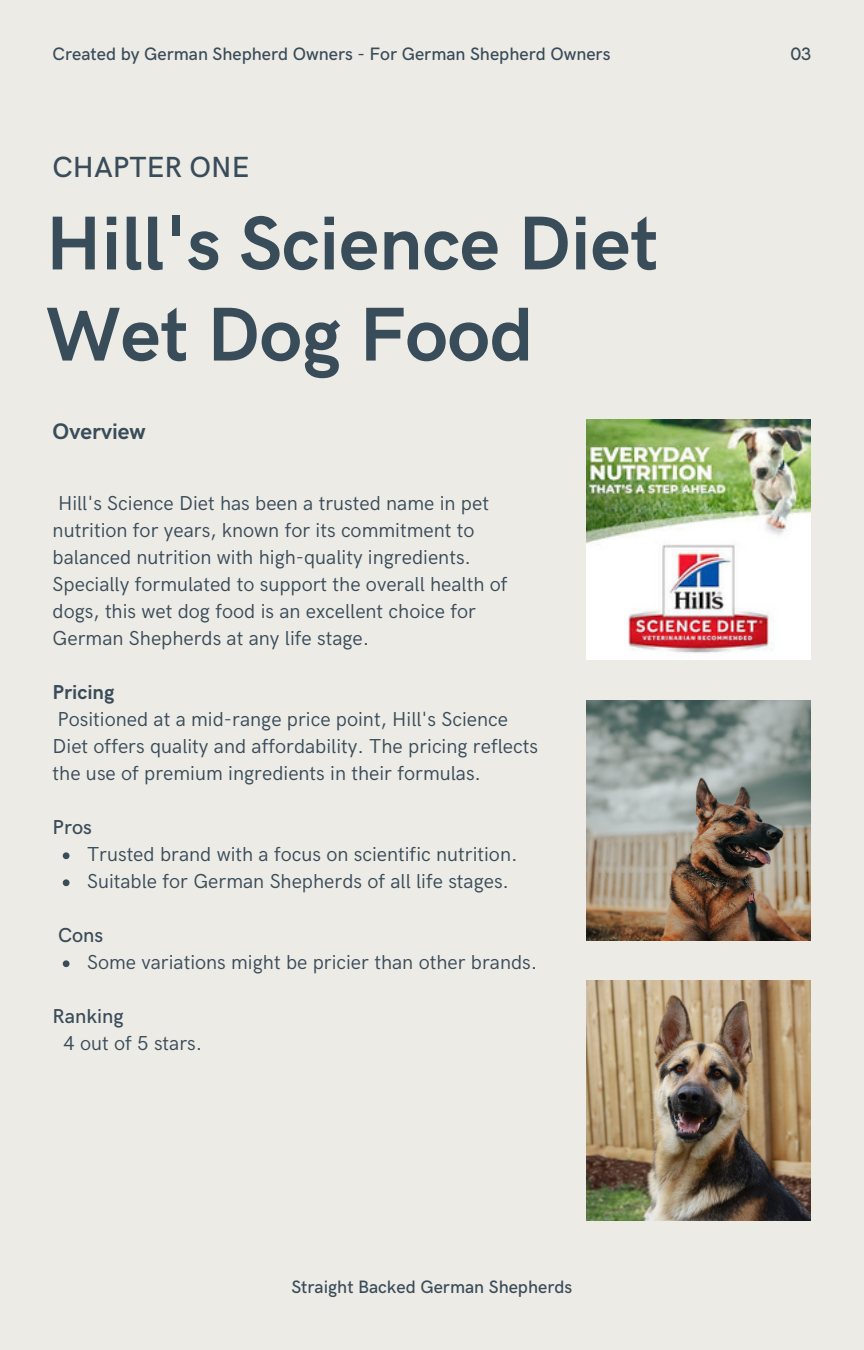
<style>
.page{position:relative;width:864px;height:1350px;background:#edebe6}
.page>*{position:absolute;margin:0;border:0;box-sizing:border-box;transform-origin:0 0}
.t1{font:700 76.5px/91.1px "HK Grotesk";color:#394c59}
.t2{font:500 29.25px "HK Grotesk";color:#394c59}
.t3{font:700 22.5px "HK Grotesk";color:#394c59}
.t4{font:20.25px/27px "HK Grotesk";color:#394c59}
.t5{font:500 20.25px "HK Grotesk";color:#394c59}
.t6{font:700 20.25px "HK Grotesk";color:#394c59}
.t7{font:500 18px "HK Grotesk";color:#394c59}
</style>
<div class="page">
<img style="left:586px;top:981px;width:224px;height:239px">
<img style="left:586px;top:701px;width:224px;height:239px">
<img style="left:586px;top:420px;width:224px;height:239px">
<svg style="left:63px;top:852px;width:7px;height:7px"></svg>
<svg style="left:63px;top:879px;width:7px;height:7px"></svg>
<svg style="left:63px;top:960px;width:7px;height:7px"></svg>
<p class="t7" style="left:53px;top:44px;width:559px">Created by German Shepherd Owners - For German Shepherd Owners</p>
<p class="t7" style="left:791px;top:44px;width:22px">03</p>
<p class="t2" style="left:53px;top:150px;width:198px">CHAPTER ONE</p>
<p class="t1" style="left:46px;top:201px;width:614px">Hill's Science Diet<br>Wet Dog Food</p>
<p class="t3" style="left:53px;top:419px;width:95px">Overview</p>
<p class="t4" style="left:53px;top:490px;width:456px">Hill's Science Diet has been a trusted name in pet nutrition for years, known for its commitment to balanced nutrition with high-quality ingredients.<br>Specially formulated to support the overall health of dogs, this wet dog food is an excellent choice for German Shepherds at any life stage.</p>
<p class="t6" style="left:53px;top:681px;width:63px">Pricing</p>
<p class="t4" style="left:53px;top:706px;width:487px">Positioned at a mid-range price point, Hill's Science<br>Diet offers quality and affordability. The pricing reflects the use of premium ingredients in their formulas.</p>
<p class="t5" style="left:53px;top:816px;width:41px">Pros</p>
<p class="t4" style="left:87px;top:841px;width:432px">Trusted brand with a focus on scientific nutrition.</p>
<p class="t4" style="left:87px;top:868px;width:424px">Suitable for German Shepherds of all life stages.</p>
<p class="t5" style="left:58px;top:924px;width:47px">Cons</p>
<p class="t4" style="left:87px;top:949px;width:452px">Some variations might be pricier than other brands.</p>
<p class="t5" style="left:53px;top:1005px;width:72px">Ranking</p>
<p class="t4" style="left:63px;top:1030px;width:140px">4 out of 5 stars.</p>
<p class="t7" style="left:291px;top:1277px;width:282px">Straight Backed German Shepherds</p>
</div>
